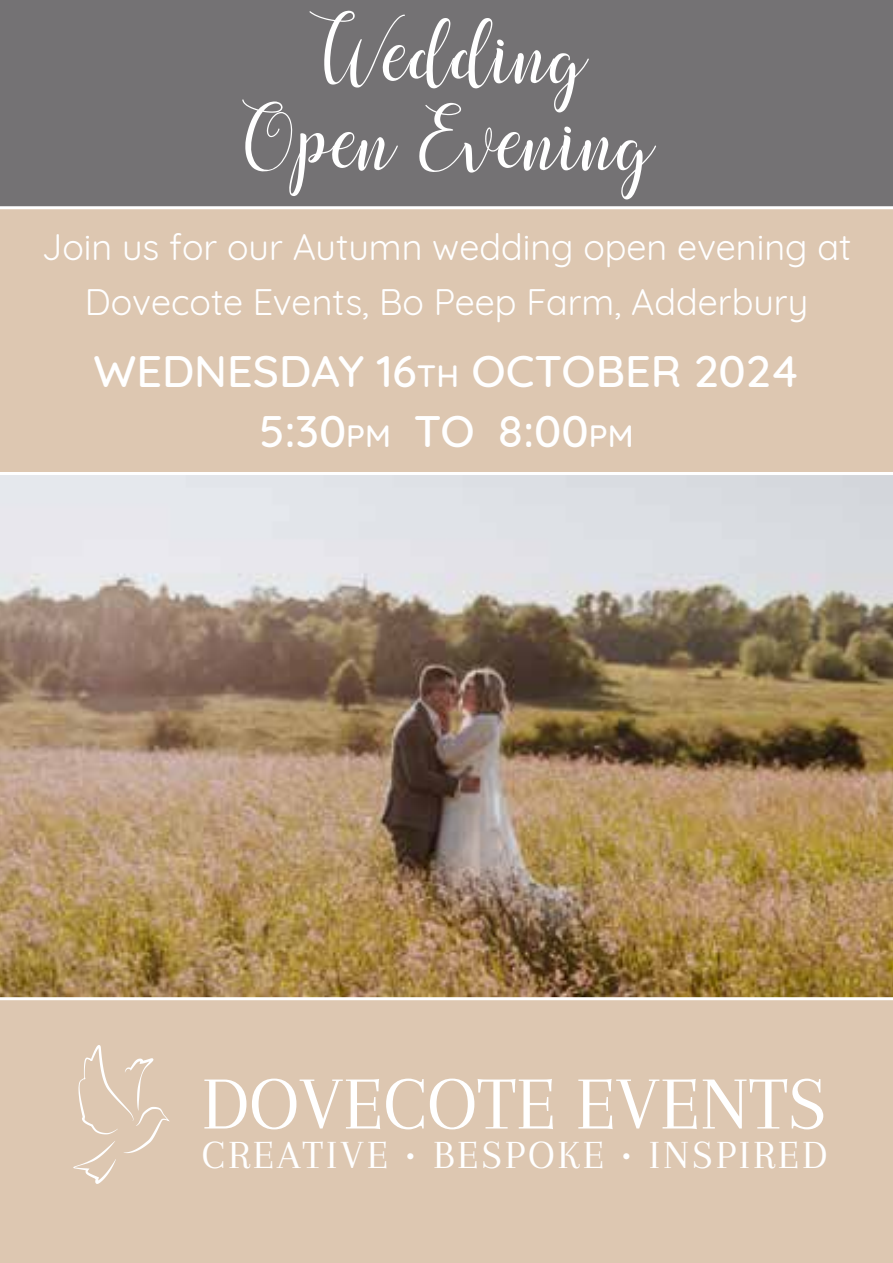
<style>
.page{position:relative;width:893px;height:1263px;background:#fff}
.page>*{position:absolute;margin:0;border:0;box-sizing:border-box;transform-origin:0 0}
.t1{font:84px/87px "chalala script";letter-spacing:.01em;color:#fff;text-align:center}
.t2{font:77.7px "Arapey";color:#fff}
.t3{font:500 45px/60.3px "Quicksand";color:#fff;text-align:center}
.t4{font:41.4px "Arapey";letter-spacing:.07em;color:#fff}
.t5{font:36px "Quicksand";color:#fff}
.s1{font-size:31.5px}
.s2{font-style:inherit}
</style>
<div class="page">
<div style="left:0;top:1000px;width:893px;height:263px;background:#ddc7b1"></div>
<img style="left:0;top:475px;width:893px;height:523px">
<div style="left:0;top:208px;width:893px;height:264px;background:#ddc7b1"></div>
<div style="left:0;top:0;width:893px;height:209px;background:#747274"></div>
<svg style="left:73px;top:1045px;width:97px;height:139px"></svg>
<h1 class="t1" style="left:238px;top:10px;width:418px">Wedding<br>Open Evening</h1>
<p class="t5" style="left:42px;top:219px;width:811px">Join us for our Autumn wedding open evening at</p>
<p class="t5" style="left:85px;top:274px;width:725px">Dovecote Events, Bo Peep Farm, Adderbury</p>
<p class="t3" style="left:93px;top:336px;width:707px">WEDNESDAY 16<span class="s1">th</span> <span class="s2">OCTOBER</span> 2024<br>5:30<span class="s1">pm</span> TO 8:00<span class="s1">pm</span></p>
<h2 class="t2" style="left:202px;top:1061px;width:626px">DOVECOTE EVENTS</h2>
<p class="t4" style="left:202px;top:1132px;width:627px">CREATIVE • BESPOKE • INSPIRED</p>
</div>
